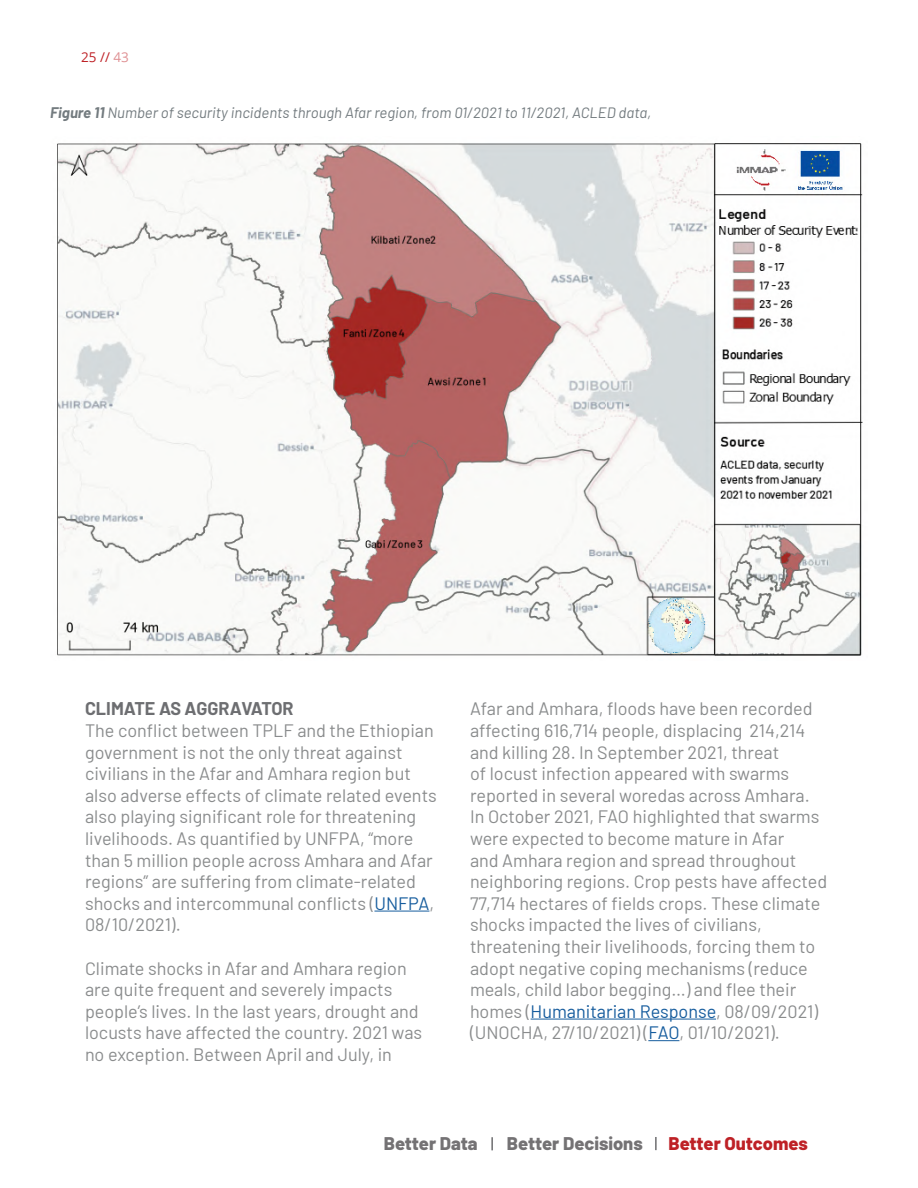
<style>
.page{position:relative;width:918px;height:1188px;background:#fff}
.page>*{position:absolute;margin:0;border:0;box-sizing:border-box;transform-origin:0 0}
.t1{font:800 18.3px "Barlow";color:#747274}
.t2{font:800 18.3px "Barlow";color:#be2126}
.Subtitle_2{font:18px/21.6px "Barlow";color:#8a8c8d}
.Subtitle_2-2{font:700 18px "Barlow";color:#6d6e71}
.t3{font:italic 15px "Barlow";color:#737b7f}
.t4{font:13.5px "Open Sans";color:#be2126}
.s1{color:#df9093}
.s2{font-weight:700}
.s3{color:#175d9e}
</style>
<div class="page">
<svg style="left:491px;top:1137px;width:2px;height:13px"></svg>
<svg style="left:655px;top:1137px;width:2px;height:13px"></svg>
<hr style="left:374px;top:911px;width:55px;height:1px;background:#175d9e">
<hr style="left:531px;top:1019px;width:185px;height:1px;background:#175d9e">
<hr style="left:648px;top:1040px;width:31px;height:1px;background:#175d9e">
<img style="left:57px;top:143px;width:806px;height:513px">
<p class="t4" style="left:81px;top:48px;width:49px">25 // <span class="s1">43</span></p>
<p class="t3" style="left:50px;top:102px;width:603px"><span class="s2">Figure 11</span> Number of security incidents through Afar region, from 01/2021 to 11/2021, ACLED data,</p>
<p class="Subtitle_2-2" style="left:85px;top:696px;width:210px">CLIMATE AS AGGRAVATOR</p>
<p class="Subtitle_2" style="left:85px;top:718px;width:353px">The conflict between TPLF and the Ethiopian government is not the only threat against civilians in the Afar and Amhara region but also adverse effects of climate related events also playing significant role for threatening livelihoods. As quantified by UNFPA, “more than 5 million people across Amhara and Afar regions” are suffering from climate-related shocks and intercommunal conflicts (<span class="s3">UNFPA</span>, 08/10/2021).</p>
<p class="Subtitle_2" style="left:85px;top:956px;width:339px">Climate shocks in Afar and Amhara region are quite frequent and severely impacts people’s lives. In the last years, drought and locusts have affected the country. 2021 was no exception. Between April and July, in</p>
<p class="Subtitle_2" style="left:470px;top:697px;width:359px">Afar and Amhara, floods have been recorded affecting 616,714 people, displacing 214,214 and killing 28. In September 2021, threat<br>of locust infection appeared with swarms reported in several woredas across Amhara.<br>In October 2021, FAO highlighted that swarms were expected to become mature in Afar<br>and Amhara region and spread throughout neighboring regions. Crop pests have affected 77,714 hectares of fields crops. These climate shocks impacted the lives of civilians, threatening their livelihoods, forcing them to adopt negative coping mechanisms (reduce meals, child labor begging…) and flee their homes (<span class="s3">Humanitarian Response</span>, 08/09/2021) (UNOCHA, 27/10/2021) (<span class="s3">FAO</span>, 01/10/2021).</p>
<p class="t1" style="left:384px;top:1130px;width:95px">Better Data</p>
<p class="t1" style="left:507px;top:1130px;width:137px">Better Decisions</p>
<p class="t2" style="left:668px;top:1130px;width:141px">Better Outcomes</p>
</div>
